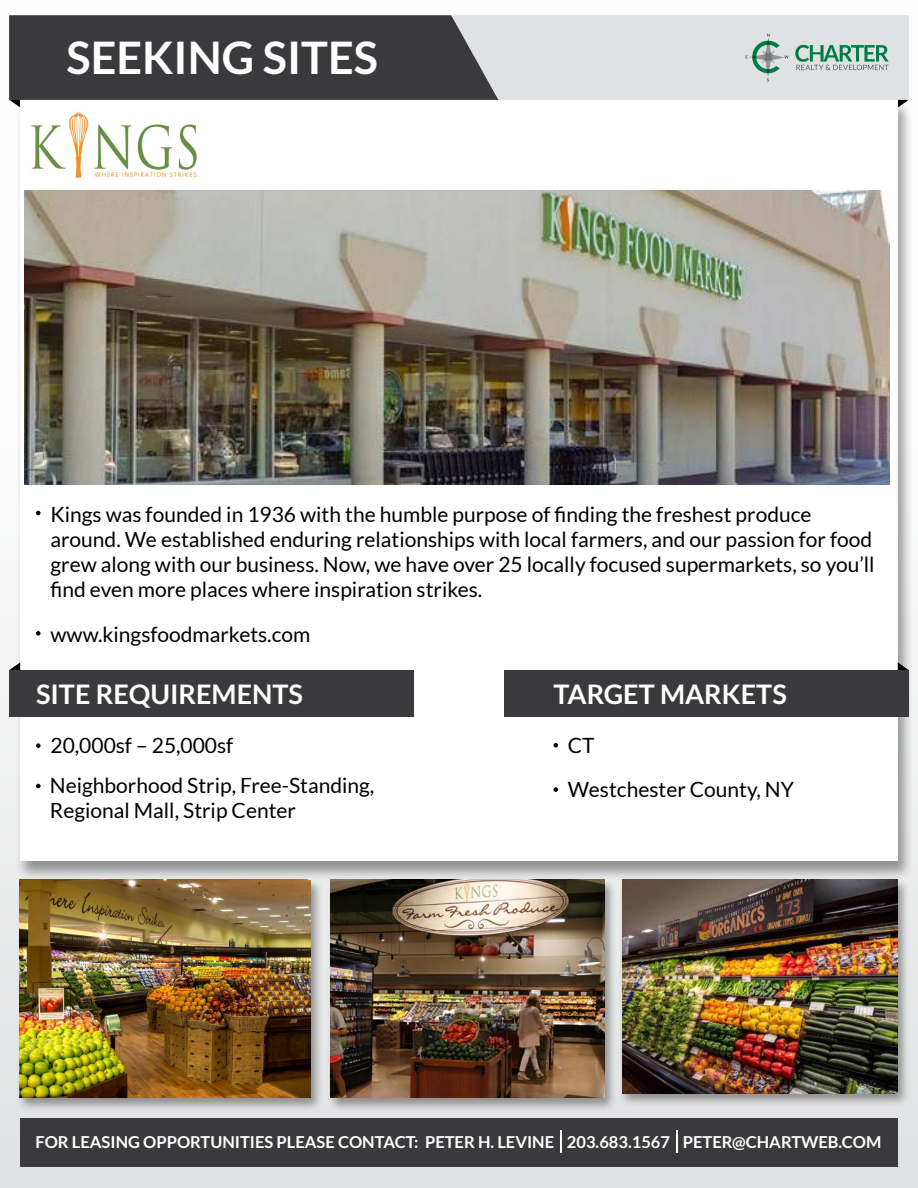
<style>
.page{position:relative;width:918px;height:1188px;background:#fff}
.page>*{position:absolute;margin:0;border:0;box-sizing:border-box;transform-origin:0 0}
.t1{font:700 45px "Lato";color:#fff}
.t2{font:700 27px "Lato";color:#fff}
.t3{font:21px/25.2px "Lato";color:#000}
.t4{font:700 16.5px "Lato";color:#fff}
</style>
<div class="page">
<div style="left:0;top:0;width:918px;height:1188px;background:linear-gradient(to bottom,#fff,#e2e3e4)"></div>
<div style="left:15px;top:99px;width:898px;height:782px;background:#000;opacity:.38"></div>
<div style="left:20px;top:99px;width:878px;height:761px;background:#fff"></div>
<svg style="left:9px;top:662px;width:11px;height:8px"></svg>
<div style="left:9px;top:670px;width:405px;height:47px;background:#3a3a3c"></div>
<svg style="left:554px;top:743px;width:4px;height:4px"></svg>
<svg style="left:554px;top:787px;width:4px;height:5px"></svg>
<svg style="left:36px;top:784px;width:5px;height:4px"></svg>
<svg style="left:36px;top:743px;width:5px;height:5px"></svg>
<svg style="left:36px;top:511px;width:5px;height:4px"></svg>
<svg style="left:898px;top:662px;width:11px;height:8px"></svg>
<div style="left:505px;top:670px;width:404px;height:47px;background:#3a3a3c"></div>
<svg style="left:9px;top:15px;width:900px;height:92px;background:#8f9091"></svg>
<div style="left:16px;top:877px;width:307px;height:235px;background:#000;opacity:.38"></div>
<img style="left:20px;top:880px;width:290px;height:218px">
<div style="left:618px;top:877px;width:293px;height:230px;background:#000;opacity:.38"></div>
<img style="left:622px;top:880px;width:276px;height:213px">
<svg style="left:36px;top:631px;width:5px;height:5px"></svg>
<img style="left:25px;top:191px;width:864px;height:293px">
<div style="left:20px;top:1118px;width:878px;height:48px;background:#3a3a3c"></div>
<svg style="left:560px;top:1131px;width:1px;height:22px"></svg>
<hr style="left:676px;top:1131px;width:2px;height:22px;background:#fff">
<img style="left:31px;top:112px;width:168px;height:67px">
<div style="left:327px;top:877px;width:290px;height:235px;background:#000;opacity:.38"></div>
<img style="left:331px;top:880px;width:274px;height:218px">
<h1 class="t1" style="left:67px;top:32px;width:313px">SEEKING SITES</h1>
<p class="t3" style="left:51px;top:501px;width:826px">Kings was founded in 1936 with the humble purpose of finding the freshest produce around. We established enduring relationships with local farmers, and our passion for food grew along with our business. Now, we have over 25 locally focused supermarkets, so you’ll find even more places where inspiration strikes.</p>
<p class="t3" style="left:51px;top:621px;width:261px">www.kingsfoodmarkets.com</p>
<p class="t2" style="left:36px;top:679px;width:269px">SITE REQUIREMENTS</p>
<p class="t3" style="left:51px;top:732px;width:184px">20,000sf – 25,000sf</p>
<p class="t2" style="left:554px;top:678px;width:235px">TARGET MARKETS</p>
<p class="t3" style="left:568px;top:732px;width:28px">CT</p>
<p class="t3" style="left:50px;top:773px;width:326px">Neighborhood Strip, Free-Standing,</p>
<p class="t3" style="left:568px;top:777px;width:228px">Westchester County, NY</p>
<p class="t3" style="left:50px;top:798px;width:248px">Regional Mall, Strip Center</p>
<p class="t4" style="left:36px;top:1132px;width:847px">FOR LEASING OPPORTUNITIES PLEASE CONTACT: PETER H. LEVINE 203.683.1567 PETER@CHARTWEB.COM</p>
</div>
